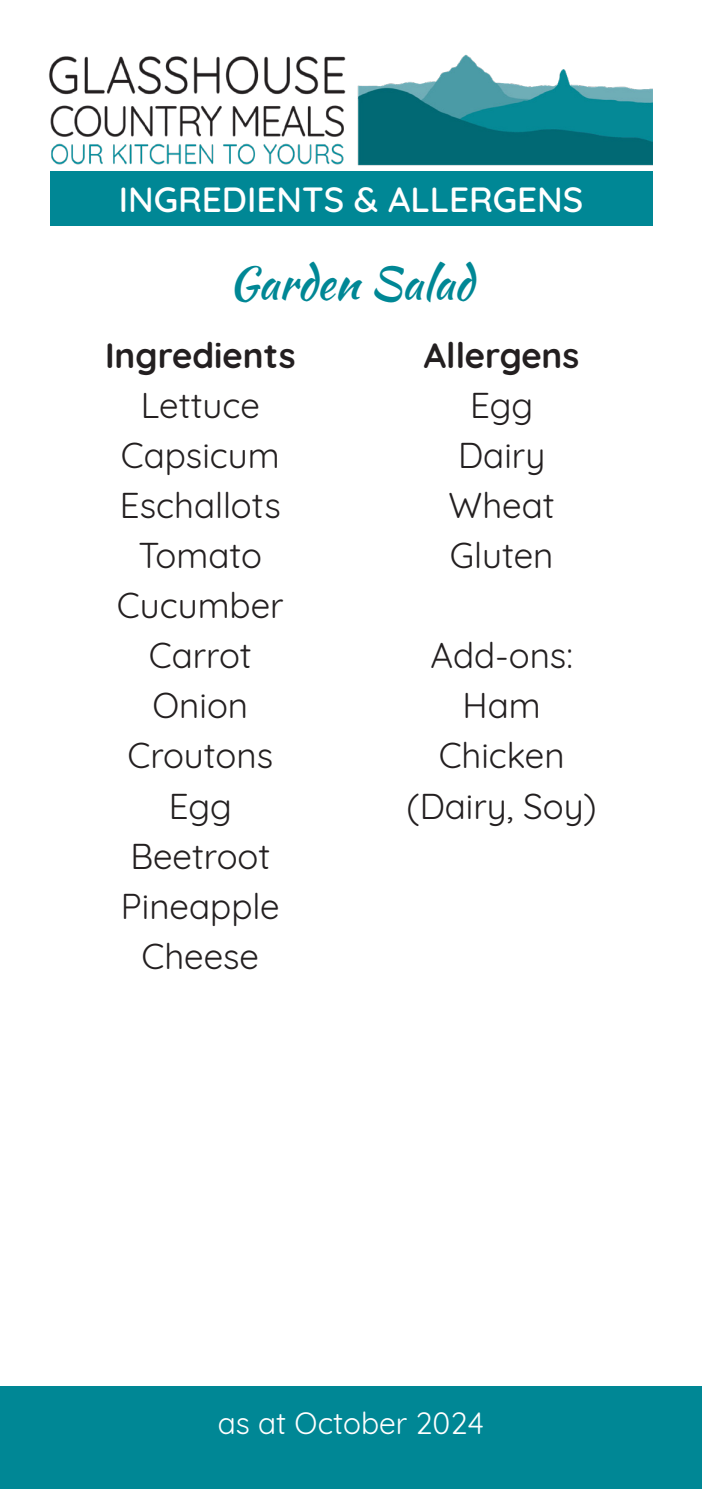
<style>
.page{position:relative;width:702px;height:1489px;background:#fff}
.page>*{position:absolute;margin:0;border:0;box-sizing:border-box;transform-origin:0 0}
.t1{font:45px "Kaushan Script";color:#008795}
.t2{font:35px/50px "Quicksand";color:#231f20;text-align:center}
.t3{font:300 35px "Quicksand";color:#fff}
.t4{font:700 35px "Quicksand";color:#231f20}
.t5{font:30px "Quicksand";color:#fff}
</style>
<div class="page">
<img style="left:49px;top:54px;width:603px;height:112px">
<div style="left:0;top:1385px;width:702px;height:103px;background:#008795"></div>
<div style="left:50px;top:171px;width:602px;height:55px;background:#008795"></div>
<p class="t3" style="left:119px;top:173px;width:466px">INGREDIENTS &amp; ALLERGENS</p>
<p class="t1" style="left:228px;top:250px;width:246px">Garden Salad</p>
<p class="t4" style="left:105px;top:327px;width:192px">Ingredients</p>
<p class="t2" style="left:141px;top:377px;width:121px">Lettuce</p>
<p class="t2" style="left:121px;top:427px;width:160px">Capsicum</p>
<p class="t2" style="left:120px;top:477px;width:162px">Eschallots</p>
<p class="t2" style="left:139px;top:527px;width:125px">Tomato</p>
<p class="t2" style="left:117px;top:577px;width:168px">Cucumber</p>
<p class="t2" style="left:149px;top:627px;width:104px">Carrot</p>
<p class="t2" style="left:152px;top:677px;width:97px">Onion</p>
<p class="t2" style="left:127px;top:727px;width:147px">Croutons</p>
<p class="t2" style="left:169px;top:777px;width:64px">Egg</p>
<p class="t2" style="left:130px;top:827px;width:141px">Beetroot</p>
<p class="t2" style="left:121px;top:877px;width:160px">Pineapple</p>
<p class="t2" style="left:141px;top:927px;width:119px">Cheese</p>
<p class="t4" style="left:424px;top:327px;width:157px">Allergens</p>
<p class="t2" style="left:470px;top:377px;width:64px">Egg</p>
<p class="t2" style="left:458px;top:427px;width:89px">Dairy</p>
<p class="t2" style="left:448px;top:477px;width:108px">Wheat</p>
<p class="t2" style="left:450px;top:527px;width:105px">Gluten</p>
<p class="t2" style="left:430px;top:627px;width:144px">Add-ons:</p>
<p class="t2" style="left:462px;top:677px;width:80px">Ham</p>
<p class="t2" style="left:406px;top:727px;width:191px">Chicken (Dairy, Soy)</p>
<p class="t5" style="left:218px;top:1399px;width:268px">as at October 2024</p>
</div>
